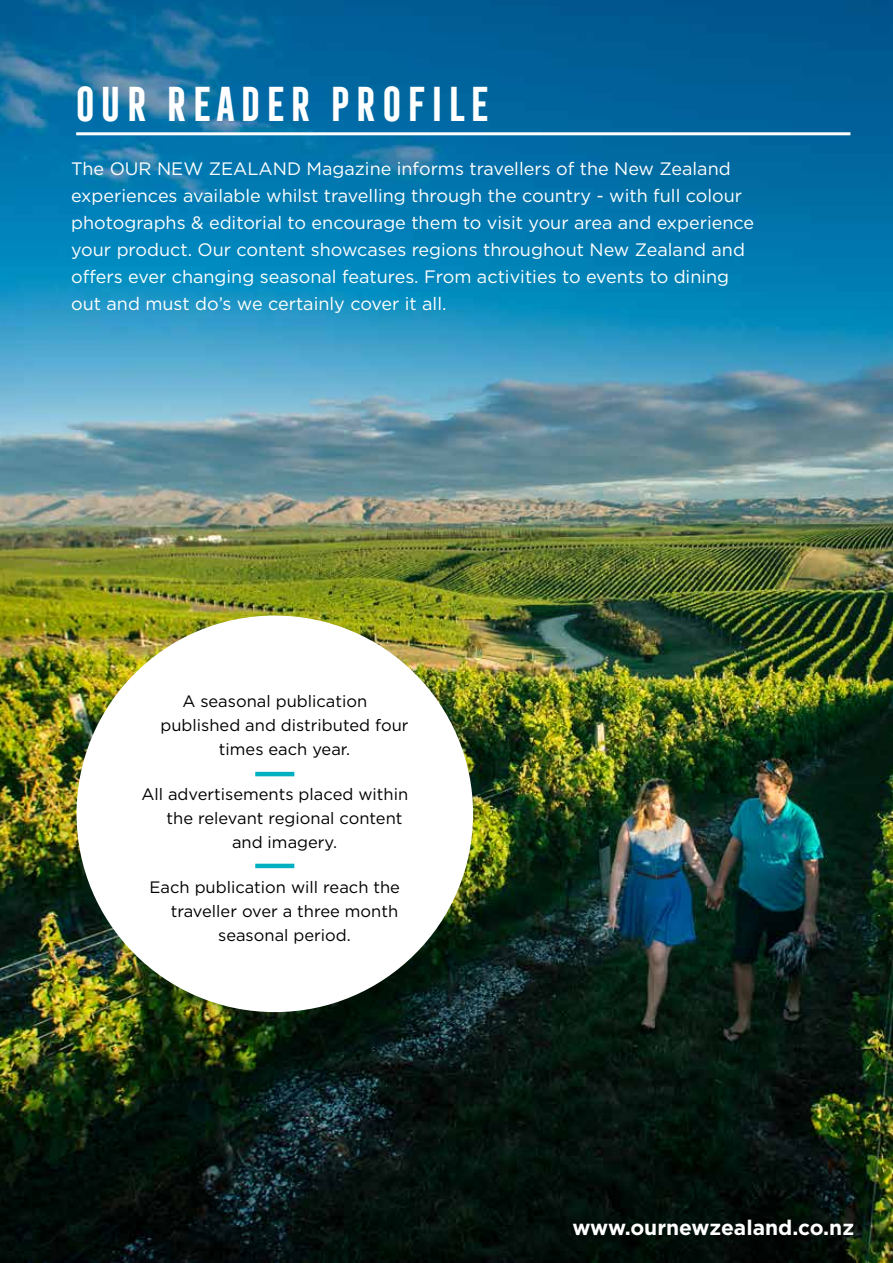
<style>
.page{position:relative;width:893px;height:1263px;background:#fff}
.page>*{position:absolute;margin:0;border:0;box-sizing:border-box;transform-origin:0 0}
.t1{font:700 45px "Frontage Condensed";color:#fff}
.t2{font:700 21px "Gotham";color:#fff}
.t3{font:18px/27px "Gotham";color:#fff}
.t4{font:16.5px "Gotham";color:#000}
</style>
<div class="page">
<img style="left:0;top:0;width:893px;height:1263px">
<hr style="left:76px;top:132px;width:774px;height:3px;background:#fff">
<div style="left:77px;top:615px;width:396px;height:397px;background:#fff;border-radius:50%"></div>
<hr style="left:255px;top:772px;width:39px;height:4px;background:#00b0c0">
<hr style="left:255px;top:864px;width:39px;height:4px;background:#00b0c0">
<h1 class="t1" style="left:71px;top:78px;width:421px">OUR READER PROFILE</h1>
<p class="t3" style="left:71px;top:155px;width:685px">The OUR NEW ZEALAND Magazine informs travellers of the New Zealand experiences available whilst travelling through the country - with full colour photographs &amp; editorial to encourage them to visit your area and experience your product. Our content showcases regions throughout New Zealand and offers ever changing seasonal features. From activities to events to dining out and must do’s we certainly cover it all.</p>
<p class="t4" style="left:182px;top:690px;width:186px">A seasonal publication</p>
<p class="t4" style="left:160px;top:714px;width:250px">published and distributed four</p>
<p class="t4" style="left:219px;top:738px;width:133px">times each year.</p>
<p class="t4" style="left:141px;top:784px;width:268px">All advertisements placed within</p>
<p class="t4" style="left:167px;top:808px;width:237px">the relevant regional content</p>
<p class="t4" style="left:232px;top:832px;width:107px">and imagery.</p>
<p class="t4" style="left:150px;top:877px;width:252px">Each publication will reach the</p>
<p class="t4" style="left:171px;top:901px;width:229px">traveller over a three month</p>
<p class="t4" style="left:218px;top:925px;width:134px">seasonal period.</p>
<p class="t2" style="left:572px;top:1213px;width:283px">www.ournewzealand.co.nz</p>
</div>
